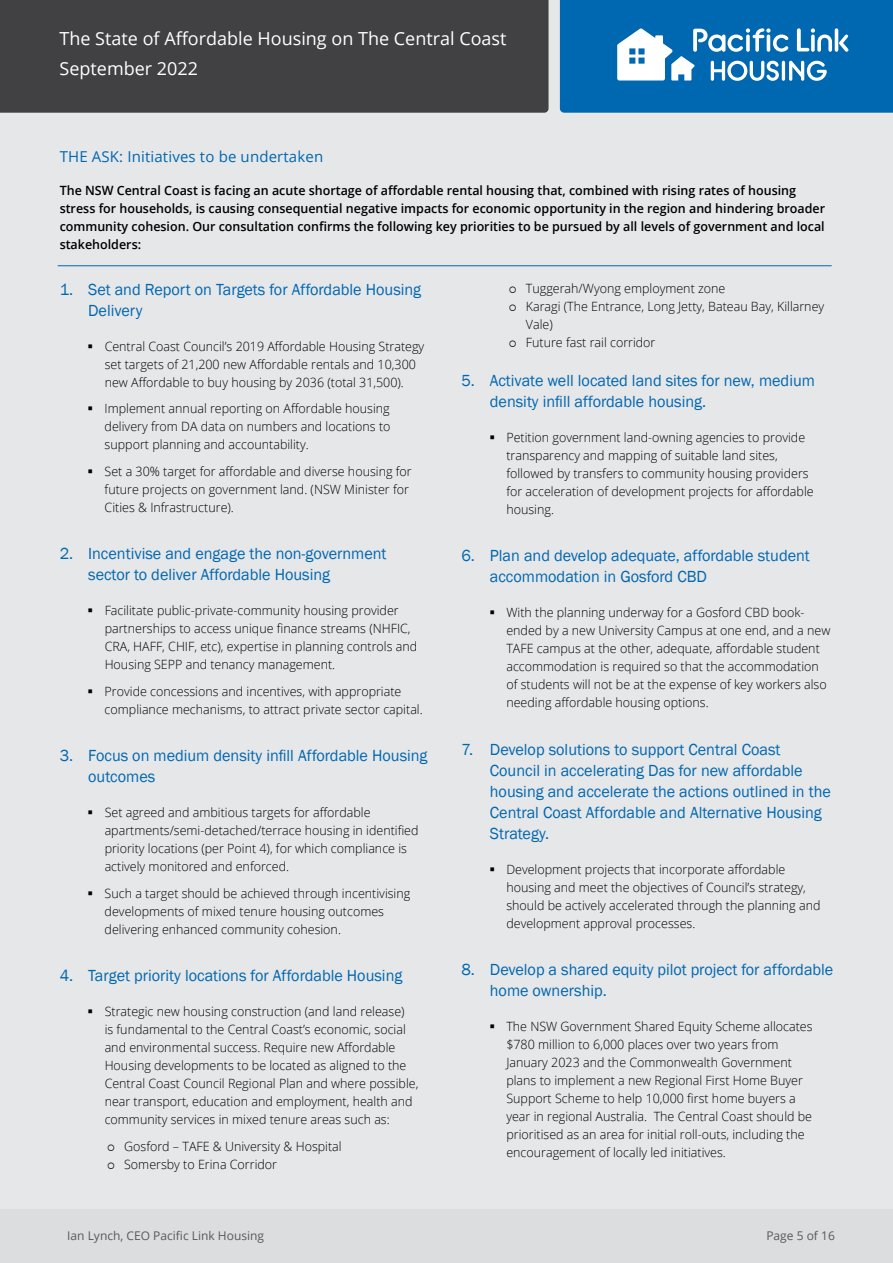
<style>
.page{position:relative;width:893px;height:1263px;background:#e6e7e8}
.page>*{position:absolute;margin:0;border:0;box-sizing:border-box;transform-origin:0 0}
.t1{font:18px/29.7px "Open Sans";color:#fff}
.t2{font:16.5px/21px "Franklin Gothic";color:#0067b1}
.t3{font:15px "Open Sans";letter-spacing:.01em;color:#0067b1}
.t4{font:300 12.75px/18px "Open Sans";color:#000}
.t5{font:600 12.75px/18px "Open Sans";color:#000}
.t6{font:12px "Open Sans";color:#58595b}
</style>
<div class="page">
<hr style="left:58px;top:265px;width:773px;height:1px;background:#0067b1">
<div style="left:0;top:1209px;width:893px;height:54px;background:#dcddde"></div>
<div style="left:0;top:0;width:549px;height:113px;background:#414042"></div>
<svg style="left:560px;top:0;width:333px;height:113px;background:#247cbc"></svg>
<h1 class="t1" style="left:60px;top:23px;width:448px">The State of Affordable Housing on The Central Coast<br>September 2022</h1>
<p class="t3" style="left:60px;top:146px;width:265px">THE ASK: Initiatives to be undertaken</p>
<p class="t5" style="left:60px;top:181px;width:767px">The NSW Central Coast is facing an acute shortage of affordable rental housing that, combined with rising rates of housing stress for households, is causing consequential negative impacts for economic opportunity in the region and hindering broader community cohesion. Our consultation confirms the following key priorities to be pursued by all levels of government and local stakeholders:</p>
<p class="t2" style="left:88px;top:279px;width:335px;text-indent:-29px">1. Set and Report on Targets for Affordable Housing<br>Delivery</p>
<p class="t4" style="left:105px;top:337px;width:321px">Central Coast Council’s 2019 Affordable Housing Strategy set targets of 21,200 new Affordable rentals and 10,300 new Affordable to buy housing by 2036 (total 31,500).</p>
<p class="t4" style="left:105px;top:399px;width:287px;text-align:justify">Implement annual reporting on Affordable housing delivery from DA data on numbers and locations to support planning and accountability.</p>
<p class="t4" style="left:105px;top:462px;width:309px">Set a 30% target for affordable and diverse housing for future projects on government land. (NSW Minister for<br>Cities &amp; Infrastructure).</p>
<p class="t2" style="left:88px;top:543px;width:300px;text-indent:-29px">2. Incentivise and engage the non-government sector to deliver Affordable Housing</p>
<p class="t4" style="left:105px;top:601px;width:314px">Facilitate public-private-community housing provider partnerships to access unique finance streams (NHFIC, CRA, HAFF, CHIF, etc), expertise in planning controls and Housing SEPP and tenancy management.</p>
<p class="t4" style="left:105px;top:682px;width:320px">Provide concessions and incentives, with appropriate compliance mechanisms, to attract private sector capital.</p>
<p class="t2" style="left:88px;top:745px;width:341px;text-indent:-29px">3. Focus on medium density infill Affordable Housing outcomes</p>
<p class="t4" style="left:105px;top:803px;width:315px">Set agreed and ambitious targets for affordable apartments/semi-detached/terrace housing in identified priority locations (per Point 4), for which compliance is actively monitored and enforced.</p>
<p class="t4" style="left:105px;top:884px;width:307px">Such a target should be achieved through incentivising developments of mixed tenure housing outcomes delivering enhanced community cohesion.</p>
<p class="t2" style="left:60px;top:965px;width:344px">4. Target priority locations for Affordable Housing</p>
<p class="t4" style="left:105px;top:1002px;width:315px">Strategic new housing construction (and land release)<br>is fundamental to the Central Coast’s economic, social and environmental success. Require new Affordable Housing developments to be located as aligned to the Central Coast Council Regional Plan and where possible, near transport, education and employment, health and community services in mixed tenure areas such as:</p>
<p class="t4" style="left:124px;top:1137px;width:219px">Gosford – TAFE &amp; University &amp; Hospital<br>Somersby to Erina Corridor</p>
<p class="t4" style="left:526px;top:279px;width:300px">Tuggerah/Wyong employment zone<br>Karagi (The Entrance, Long Jetty, Bateau Bay, Killarney<br>Vale)<br>Future fast rail corridor</p>
<p class="t2" style="left:490px;top:370px;width:327px;text-indent:-29px">5. Activate well located land sites for new, medium density infill affordable housing.</p>
<p class="t4" style="left:506px;top:428px;width:309px">Petition government land-owning agencies to provide transparency and mapping of suitable land sites, followed by transfers to community housing providers for acceleration of development projects for affordable housing.</p>
<p class="t2" style="left:490px;top:546px;width:321px;text-indent:-29px">6. Plan and develop adequate, affordable student accommodation in Gosford CBD</p>
<p class="t4" style="left:506px;top:603px;width:326px">With the planning underway for a Gosford CBD book&shy;ended by a new University Campus at one end, and a new TAFE campus at the other, adequate, affordable student accommodation is required so that the accommodation of students will not be at the expense of key workers also needing affordable housing options.</p>
<p class="t2" style="left:490px;top:739px;width:342px;text-indent:-29px">7. Develop solutions to support Central Coast Council in accelerating Das for new affordable housing and accelerate the actions outlined in the Central Coast Affordable and Alternative Housing Strategy.</p>
<p class="t4" style="left:506px;top:860px;width:316px">Development projects that incorporate affordable housing and meet the objectives of Council’s strategy, should be actively accelerated through the planning and development approval processes.</p>
<p class="t2" style="left:490px;top:960px;width:345px;text-indent:-29px">8. Develop a shared equity pilot project for affordable home ownership.</p>
<p class="t4" style="left:506px;top:1017px;width:308px">The NSW Government Shared Equity Scheme allocates $780 million to 6,000 places over two years from January 2023 and the Commonwealth Government plans to implement a new Regional First Home Buyer Support Scheme to help 10,000 first home buyers a year in regional Australia. The Central Coast should be prioritised as an area for initial roll-outs, including the encouragement of locally led initiatives.</p>
<p class="t6" style="left:67px;top:1227px;width:198px">Ian Lynch, CEO Pacific Link Housing</p>
<p class="t6" style="left:766px;top:1227px;width:70px">Page 5 of 16</p>
</div>
